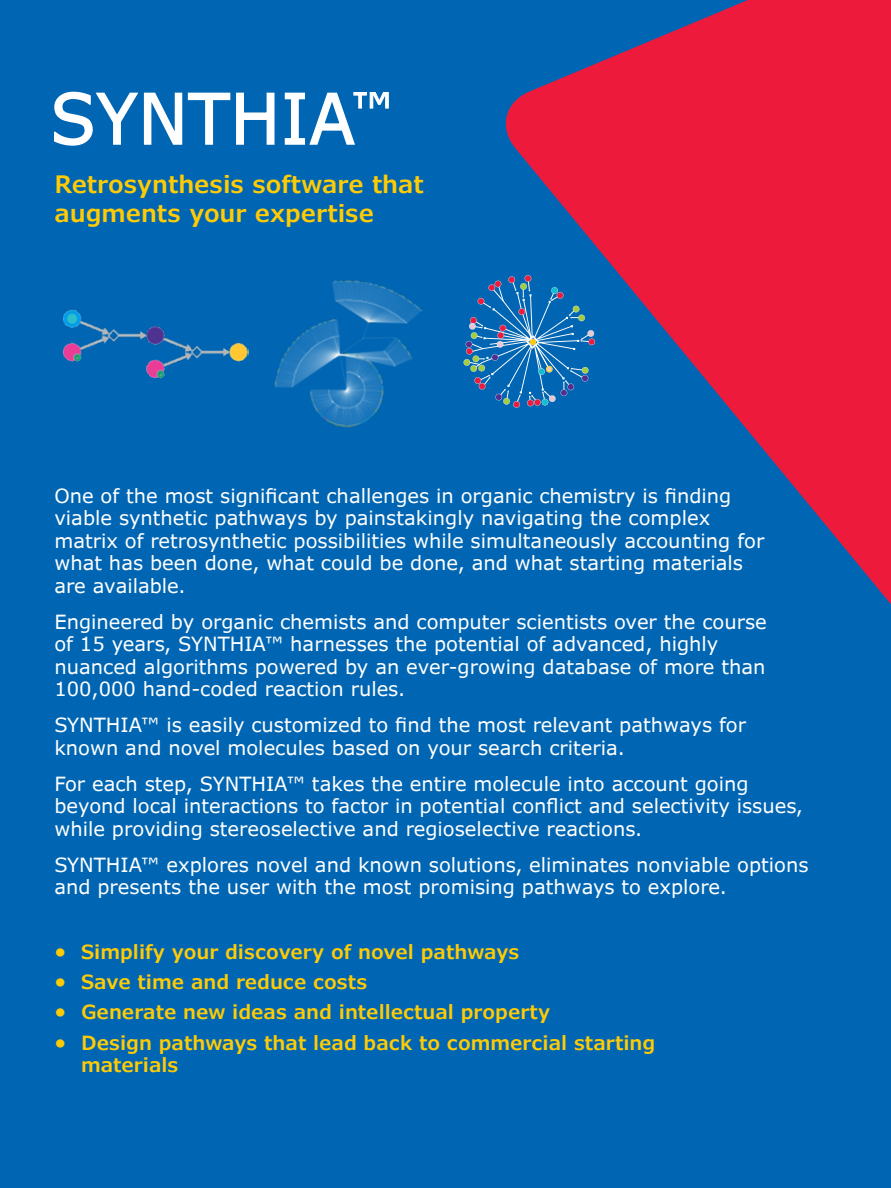
<style>
.page{position:relative;width:891px;height:1188px;background:#0066b3}
.page>*{position:absolute;margin:0;border:0;box-sizing:border-box;transform-origin:0 0}
.t1{font:600 24px/28.5px "Verdana Pro";color:#ffcb05}
.t2{font:19.5px/22.5px "Verdana Pro";color:#fff}
.t3{font:600 19.5px/22.5px "Verdana Pro";color:#ffcb05}
</style>
<div class="page">
<svg style="left:463px;top:280px;width:35px;height:121px"></svg>
<svg style="left:498px;top:0;width:393px;height:604px;fill:#ed1a3b"></svg>
<img style="left:274px;top:280px;width:149px;height:148px">
<svg style="left:54px;top:91px;width:221px;height:55px"></svg>
<svg style="left:284px;top:92px;width:105px;height:53px"></svg>
<img style="left:64px;top:309px;width:184px;height:70px">
<p class="t1" style="left:54px;top:170px;width:371px">Retrosynthesis software that augments your expertise</p>
<p class="t2" style="left:54px;top:485px;width:711px">One of the most significant challenges in organic chemistry is finding viable synthetic pathways by painstakingly navigating the complex matrix of retrosynthetic possibilities while simultaneously accounting for what has been done, what could be done, and what starting materials are available.</p>
<p class="t2" style="left:54px;top:611px;width:714px">Engineered by organic chemists and computer scientists over the course of 15 years, SYNTHIA™ harnesses the potential of advanced, highly nuanced algorithms powered by an ever-growing database of more than 100,000 hand-coded reaction rules.</p>
<p class="t2" style="left:54px;top:714px;width:693px">SYNTHIA™ is easily customized to find the most relevant pathways for known and novel molecules based on your search criteria.</p>
<p class="t2" style="left:54px;top:773px;width:750px">For each step, SYNTHIA™ takes the entire molecule into account going beyond local interactions to factor in potential conflict and selectivity issues, while providing stereoselective and regioselective reactions.</p>
<p class="t2" style="left:54px;top:854px;width:756px">SYNTHIA™ explores novel and known solutions, eliminates nonviable options and presents the user with the most promising pathways to explore.</p>
<p class="t3" style="left:54px;top:941px;width:467px">• Simplify your discovery of novel pathways</p>
<p class="t3" style="left:54px;top:971px;width:315px">• Save time and reduce costs</p>
<p class="t3" style="left:54px;top:1001px;width:498px">• Generate new ideas and intellectual property</p>
<p class="t3" style="left:81px;top:1032px;width:576px;text-indent:-27px">• Design pathways that lead back to commercial starting materials</p>
</div>
